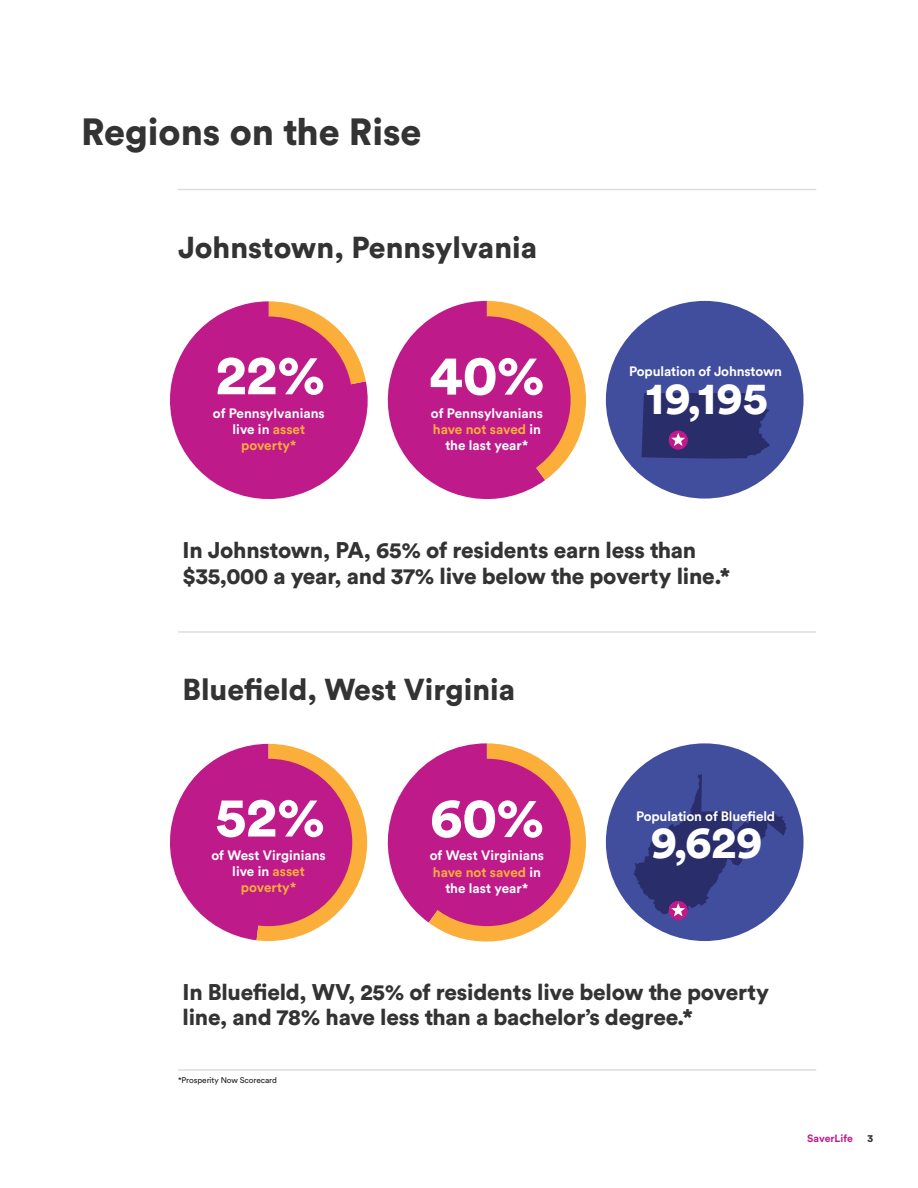
<style>
.page{position:relative;width:918px;height:1188px;background:#fff}
.page>*{position:absolute;margin:0;border:0;box-sizing:border-box;transform-origin:0 0}
.Infographics-white_p{font:900 55.5px "Circular Std";color:#fff}
.Infographics-white_p-2{font:900 45px "Circular Std";color:#fff}
.Large_subheader-grey{font:900 37.5px "Circular Std";color:#323332}
.Small_subheader_-_gr{font:900 30px "Circular Std";color:#323332}
.Circle_SUBS{font:900 22.5px/25.5px "Circular Std";letter-spacing:-.01em;color:#323332}
.Infographics-smaller{font:700 13.5px/16.2px "Circular Std";color:#fff;text-align:center}
.Infographics-smaller-2{font:700 13.5px/16.2px "Circular Std";color:#fbae39;text-align:center}
.t1{font:700 10.5px "Circular Std";color:#bf1a8a}
.t2{font:900 10.5px "Circular Std";color:#323332}
.t3{font:8.25px "Circular Std";letter-spacing:-.01em;color:#231f20}
.s1{color:#fff}
.s2{color:#fbae39}
</style>
<div class="page">
<svg style="left:387px;top:743px;width:199px;height:199px"></svg>
<div style="left:403px;top:759px;width:168px;height:167px;background:#bf1a8a;border-radius:50%"></div>
<svg style="left:170px;top:744px;width:197px;height:197px"></svg>
<div style="left:185px;top:759px;width:167px;height:167px;background:#bf1a8a;border-radius:50%"></div>
<svg style="left:387px;top:301px;width:199px;height:199px"></svg>
<div style="left:403px;top:316px;width:168px;height:168px;background:#bf1a8a;border-radius:50%"></div>
<svg style="left:170px;top:301px;width:198px;height:198px"></svg>
<svg style="left:269px;top:301px;width:97px;height:99px"></svg>
<div style="left:185px;top:317px;width:168px;height:167px;background:#bf1a8a;border-radius:50%"></div>
<hr style="left:178px;top:631px;width:638px;height:2px;background:#deddde">
<hr style="left:178px;top:189px;width:638px;height:1px;background:#deddde">
<hr style="left:178px;top:1069px;width:638px;height:2px;background:#deddde">
<div style="left:606px;top:301px;width:198px;height:198px;background:#414d9d;border-radius:50%"></div>
<svg style="left:642px;top:386px;width:128px;height:73px"></svg>
<div style="left:606px;top:743px;width:198px;height:198px;background:#414d9d;border-radius:50%"></div>
<svg style="left:633px;top:774px;width:154px;height:146px"></svg>
<p class="Large_subheader-grey" style="left:81px;top:107px;width:342px">Regions on the Rise</p>
<p class="Small_subheader_-_gr" style="left:178px;top:227px;width:361px">Johnstown, Pennsylvania</p>
<p class="Infographics-white_p" style="left:216px;top:338px;width:111px">22%</p>
<p class="Infographics-smaller" style="left:213px;top:404px;width:113px">of Pennsylvanians</p>
<p class="Infographics-smaller-2" style="left:233px;top:421px;width:74px"><span class="s1">live in</span> asset poverty*</p>
<p class="Infographics-white_p" style="left:429px;top:338px;width:117px">40%</p>
<p class="Infographics-smaller" style="left:431px;top:405px;width:113px">of Pennsylvanians <span class="s2">have not saved</span> in the last year*</p>
<p class="Infographics-smaller" style="left:629px;top:363px;width:154px">Population of Johnstown</p>
<p class="Infographics-white_p-2" style="left:645px;top:369px;width:124px">19,195</p>
<p class="Circle_SUBS" style="left:183px;top:537px;width:549px">In Johnstown, PA, 65% of residents earn less than $35,000 a year, and 37% live below the poverty line.*</p>
<p class="Small_subheader_-_gr" style="left:183px;top:670px;width:334px">Bluefield, West Virginia</p>
<p class="Infographics-white_p" style="left:215px;top:780px;width:111px">52%</p>
<p class="Infographics-smaller" style="left:211px;top:847px;width:116px">of West Virginians</p>
<p class="Infographics-smaller-2" style="left:232px;top:863px;width:74px"><span class="s1">live in</span> asset poverty*</p>
<p class="Infographics-white_p" style="left:430px;top:781px;width:116px">60%</p>
<p class="Infographics-smaller" style="left:430px;top:847px;width:116px">of West Virginians <span class="s2">have not saved</span> in the last year*</p>
<p class="Infographics-smaller" style="left:636px;top:808px;width:141px">Population of Bluefield</p>
<p class="Infographics-white_p-2" style="left:651px;top:812px;width:113px">9,629</p>
<p class="Circle_SUBS" style="left:183px;top:979px;width:588px">In Bluefield, WV, 25% of residents live below the poverty line, and 78% have less than a bachelor’s degree.*</p>
<p class="t3" style="left:178px;top:1075px;width:101px">*Prosperity Now Scorecard</p>
<p class="t1" style="left:807px;top:1132px;width:47px">SaverLife</p>
<p class="t2" style="left:868px;top:1132px;width:7px">3</p>
</div>
